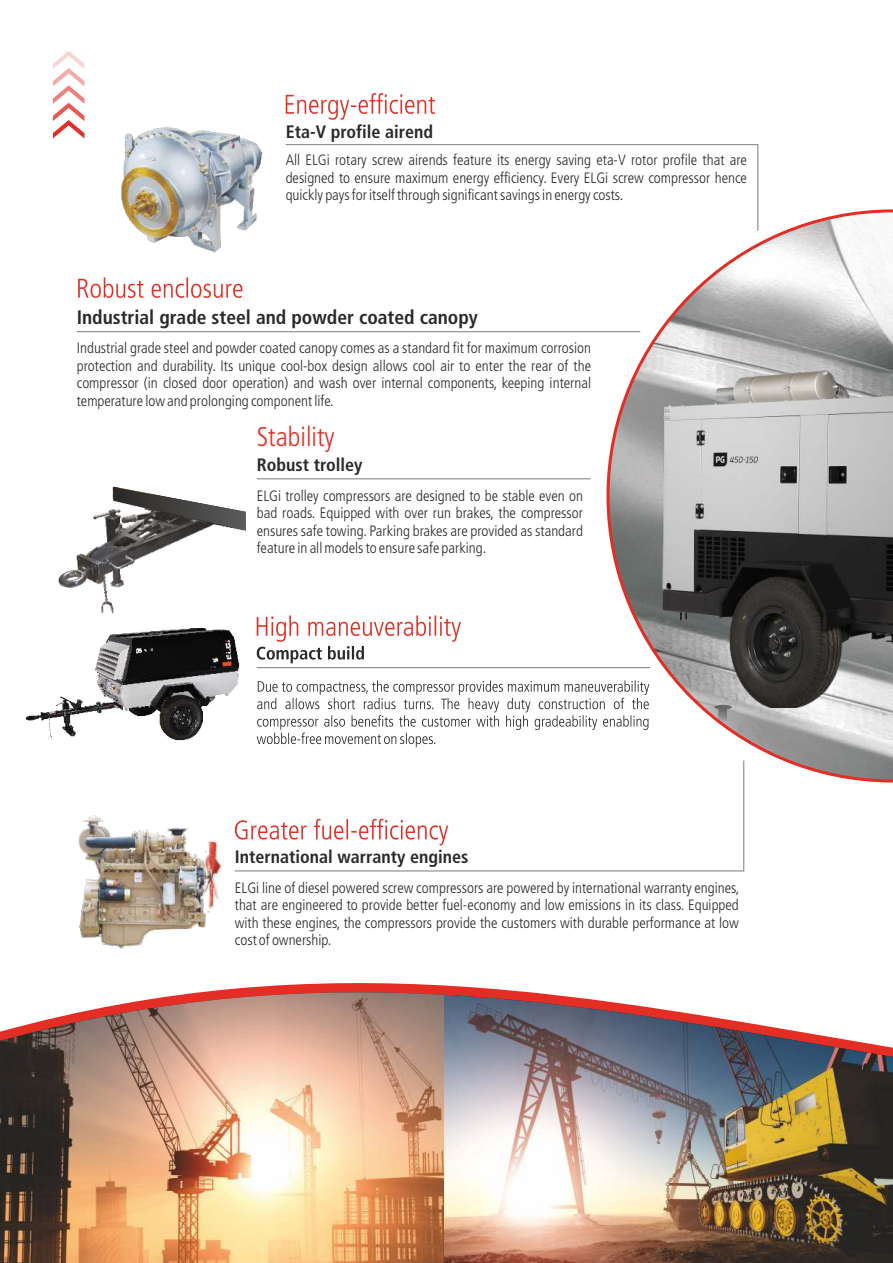
<style>
.page{position:relative;width:893px;height:1263px;background:#fff}
.page>*{position:absolute;margin:0;border:0;box-sizing:border-box;transform-origin:0 0}
.t1{font:300 condensed 27.15px "Frutiger LT";color:#e42d24}
.t2{font:700 condensed 19.5px "Frutiger LT";color:#2b2a29}
.t3{font:700 condensed 18px "Frutiger LT";color:#2b2a29}
.t4{font:300 condensed 15px/17.4px "Frutiger LT";color:#2b2a29;text-align:justify}
</style>
<div class="page">
<img style="left:121px;top:127px;width:142px;height:126px">
<svg style="left:286px;top:93px;width:149px;height:27px"></svg>
<svg style="left:285px;top:144px;width:474px;height:65px"></svg>
<svg style="left:78px;top:277px;width:164px;height:21px"></svg>
<hr style="left:77px;top:331px;width:563px;height:1px;background:#898989">
<img style="left:58px;top:486px;width:188px;height:128px">
<hr style="left:257px;top:478px;width:334px;height:1px;background:#898989">
<svg style="left:257px;top:615px;width:204px;height:48px"></svg>
<hr style="left:257px;top:667px;width:393px;height:1px;background:#898989">
<img style="left:78px;top:815px;width:144px;height:126px">
<svg style="left:235px;top:819px;width:213px;height:26px"></svg>
<hr style="left:235px;top:870px;width:509px;height:1px;background:#898989">
<hr style="left:743px;top:760px;width:1px;height:111px;background:#898989">
<svg style="left:257px;top:680px;width:349px;height:67px"></svg>
<svg style="left:113px;top:487px;width:133px;height:43px"></svg>
<svg style="left:53px;top:51px;width:31px;height:88px"></svg>
<img style="left:0;top:987px;width:452px;height:276px">
<img style="left:444px;top:993px;width:449px;height:270px">
<svg style="left:606px;top:209px;width:287px;height:573px"></svg>
<svg style="left:714px;top:707px;width:18px;height:17px"></svg>
<img style="left:663px;top:370px;width:230px;height:337px">
<img style="left:27px;top:628px;width:212px;height:113px">
<p class="t3" style="left:286px;top:124px;width:149px">Eta-V profile airend</p>
<p class="t4" style="left:286px;top:153px;width:463px">All ELGi rotary screw airends feature its energy saving eta-V rotor profile that are designed to ensure maximum energy efficiency. Every ELGi screw compressor hence quickly pays for itself through significant savings in energy costs.</p>
<h2 class="t2" style="left:77px;top:309px;width:403px">Industrial grade steel and powder coated canopy</h2>
<p class="t4" style="left:77px;top:341px;width:516px">Industrial grade steel and powder coated canopy comes as a standard fit for maximum corrosion protection and durability. Its unique cool-box design allows cool air to enter the rear of the compressor (in closed door operation) and wash over internal components, keeping internal temperature low and prolonging component life.</p>
<h1 class="t1" style="left:257px;top:426px;width:79px">Stability</h1>
<p class="t3" style="left:257px;top:458px;width:107px">Robust trolley</p>
<p class="t4" style="left:257px;top:488px;width:328px">ELGi trolley compressors are designed to be stable even on bad roads. Equipped with over run brakes, the compressor ensures safe towing. Parking brakes are provided as standard feature in all models to ensure safe parking.</p>
<p class="t3" style="left:235px;top:850px;width:235px">International warranty engines</p>
<p class="t4" style="left:235px;top:880px;width:506px">ELGi line of diesel powered screw compressors are powered by international warranty engines, that are engineered to provide better fuel-economy and low emissions in its class. Equipped with these engines, the compressors provide the customers with durable performance at low cost of ownership.</p>
</div>
